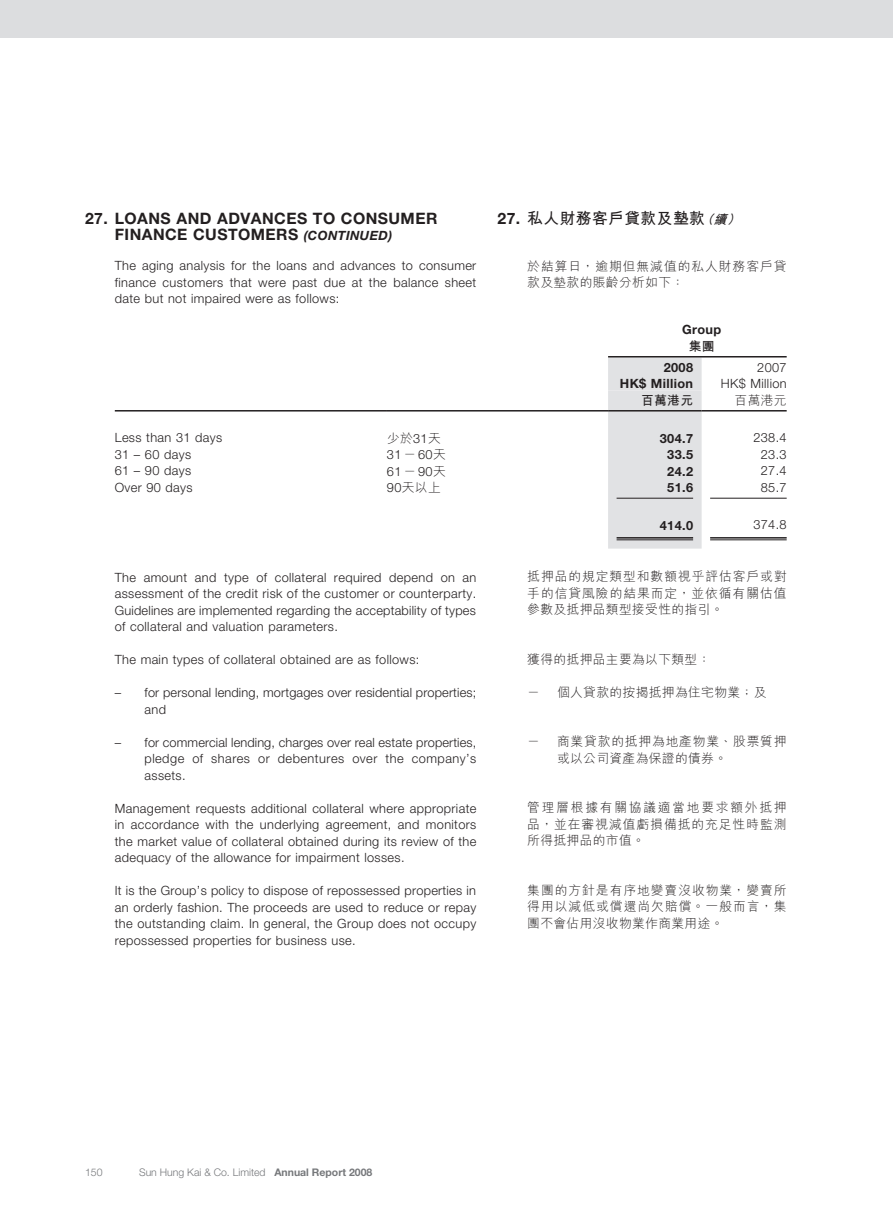
<style>
.page{position:relative;width:893px;height:1212px;background:#fff}
.page>*{position:absolute;margin:0;border:0;box-sizing:border-box;transform-origin:0 0}
._01_E_Heading_Body{font:700 15.75px "Helvetica Neue LT Std";letter-spacing:.03em;color:#231f20}
._001_C_Heading_Body{font:700 15.75px "M Hei HK";letter-spacing:.03em;color:#231f20}
._00_E_Body_Text{font:300 12.75px/16.5px "Helvetica Neue LT Std";letter-spacing:.03em;color:#231f20;text-align:justify}
._000_C_Body_Text{font:300 12.75px/16.5px "M Hei HK";letter-spacing:.075em;color:#231f20;text-align:justify}
._50_E_Table_Text{font:300 12.75px "Helvetica Neue LT Std";letter-spacing:.03em;color:#231f20}
._50_E_Table_Text-2{font:700 12.75px "Helvetica Neue LT Std";letter-spacing:.03em;color:#231f20}
._000_C_Body_Text-2{font:300 12.75px "M Hei HK";letter-spacing:.03em;color:#231f20}
._050_C_Table_Text{font:300 12.75px "Helvetica Neue LT Std";letter-spacing:.03em;color:#231f20}
._01_E_Heading_Body-2{font:italic 700 12.75px "Helvetica Neue LT Std";color:#231f20}
._050_C_Table_Text-2{font:300 12.75px "M Hei HK";color:#231f20}
._50_E_Table_Text-3{font:700 12.75px "M Hei HK";letter-spacing:.03em;color:#231f20}
._50_E_Table_Text-4{font:300 12.75px "M Hei HK";color:#231f20}
.t1{font:300 10.5px "Helvetica Neue LT Std";color:#76787b}
.s1{font-family:"Helvetica Neue LT Std"}
.s2{font-style:italic;font-size:12.75px}
.s3{font-family:"M Hei HK"}
.s4{font-weight:700}
</style>
<div class="page">
<div style="left:0;top:0;width:893px;height:37px;background:#dcdddf"></div>
<div style="left:608px;top:357px;width:94px;height:192px;background:#e1e2e4"></div>
<hr style="left:608px;top:356px;width:179px;height:1px;background:#231f20">
<hr style="left:115px;top:410px;width:272px;height:1px;background:#231f20">
<hr style="left:387px;top:410px;width:221px;height:1px;background:#231f20">
<hr style="left:608px;top:410px;width:94px;height:1px;background:#231f20">
<hr style="left:702px;top:410px;width:85px;height:1px;background:#231f20">
<hr style="left:617px;top:498px;width:76px;height:1px;background:#231f20">
<hr style="left:710px;top:498px;width:77px;height:1px;background:#231f20">
<hr style="left:617px;top:537px;width:76px;height:2px;background:#231f20">
<hr style="left:617px;top:540px;width:76px;height:1px;background:#231f20">
<hr style="left:710px;top:537px;width:77px;height:2px;background:#231f20">
<hr style="left:710px;top:540px;width:77px;height:1px;background:#231f20">
<p class="_01_E_Heading_Body" style="left:85px;top:208px;width:52px">27. LOANS</p>
<p class="_01_E_Heading_Body" style="left:177px;top:208px;width:13px">AND</p>
<p class="_01_E_Heading_Body" style="left:217px;top:208px;width:24px">ADVANCES</p>
<p class="_01_E_Heading_Body" style="left:313px;top:208px;width:53px">TO CONSUMER</p>
<p class="_01_E_Heading_Body" style="left:115px;top:225px;width:21px">FINANCE</p>
<p class="_01_E_Heading_Body" style="left:193px;top:225px;width:25px">CUSTOMERS</p>
<p class="_01_E_Heading_Body-2" style="left:304px;top:228px;width:24px">(CONTINUED</p>
<p class="_01_E_Heading_Body-2" style="left:388px;top:228px;width:5px">)</p>
<p class="_00_E_Body_Text" style="left:115px;top:257px;width:363px">The aging analysis for the loans and advances to consumer finance customers that were past due at the balance sheet date but not impaired were as follows:</p>
<p class="_001_C_Heading_Body" style="left:497px;top:207px;width:248px"><span class="s1">27.</span> 私人財務客戶貸款及墊款<span class="s2">（續）</span></p>
<p class="_000_C_Body_Text" style="left:527px;top:257px;width:261px">於結算日，逾期但無減值的私人財務客戶貸款及墊款的賬齡分析如下：</p>
<p class="_50_E_Table_Text-2" style="left:682px;top:322px;width:41px">GROUP</p>
<p class="_50_E_Table_Text-3" style="left:689px;top:337px;width:27px">集團</p>
<p class="_50_E_Table_Text-2" style="left:664px;top:359px;width:31px">2008</p>
<p class="_50_E_Table_Text" style="left:757px;top:359px;width:31px">2007</p>
<p class="_50_E_Table_Text-2" style="left:620px;top:376px;width:75px">HK$ MILLION</p>
<p class="_50_E_Table_Text" style="left:721px;top:376px;width:67px">HK$ Million</p>
<p class="_50_E_Table_Text-3" style="left:641px;top:391px;width:54px">百萬港元</p>
<p class="_50_E_Table_Text-4" style="left:735px;top:392px;width:54px">百萬港元</p>
<p class="_50_E_Table_Text" style="left:115px;top:430px;width:109px">Less than 31 days</p>
<p class="_050_C_Table_Text-2" style="left:387px;top:429px;width:55px">少於<span class="s1">31</span>天</p>
<p class="_50_E_Table_Text-2" style="left:660px;top:430px;width:35px">304.7</p>
<p class="_50_E_Table_Text" style="left:753px;top:430px;width:35px">238.4</p>
<p class="_50_E_Table_Text" style="left:115px;top:446px;width:78px">31 – 60 days</p>
<p class="_050_C_Table_Text" style="left:387px;top:447px;width:60px">31<span class="s3">－</span>60<span class="s3">天</span></p>
<p class="_50_E_Table_Text-2" style="left:667px;top:447px;width:27px">33.5</p>
<p class="_50_E_Table_Text" style="left:761px;top:446px;width:27px">23.3</p>
<p class="_50_E_Table_Text" style="left:115px;top:463px;width:78px">61 – 90 days</p>
<p class="_050_C_Table_Text" style="left:387px;top:464px;width:60px">61<span class="s3">－</span>90<span class="s3">天</span></p>
<p class="_50_E_Table_Text-2" style="left:667px;top:463px;width:27px">24.2</p>
<p class="_50_E_Table_Text" style="left:761px;top:463px;width:27px">27.4</p>
<p class="_50_E_Table_Text" style="left:115px;top:479px;width:79px">Over 90 days</p>
<p class="_050_C_Table_Text-2" style="left:387px;top:479px;width:55px"><span class="s1">90</span>天以上</p>
<p class="_50_E_Table_Text-2" style="left:667px;top:480px;width:27px">51.6</p>
<p class="_50_E_Table_Text" style="left:761px;top:479px;width:27px">85.7</p>
<p class="_50_E_Table_Text-2" style="left:660px;top:517px;width:35px">414.0</p>
<p class="_50_E_Table_Text" style="left:753px;top:517px;width:35px">374.8</p>
<p class="_00_E_Body_Text" style="left:115px;top:568px;width:363px">The amount and type of collateral required depend on an assessment of the credit risk of the customer or counterparty.<br>Guidelines are implemented regarding the acceptability of types of collateral and valuation parameters.</p>
<p class="_00_E_Body_Text" style="left:115px;top:651px;width:306px">The main types of collateral obtained are as follows:</p>
<p class="_00_E_Body_Text" style="left:145px;top:684px;width:333px;text-indent:-30px">– for personal lending, mortgages over residential properties; and</p>
<p class="_00_E_Body_Text" style="left:145px;top:733px;width:333px;text-indent:-30px">– for commercial lending, charges over real estate properties, pledge of shares or debentures over the company’s assets.</p>
<p class="_00_E_Body_Text" style="left:115px;top:799px;width:363px">Management requests additional collateral where appropriate in accordance with the underlying agreement, and monitors the market value of collateral obtained during its review of the adequacy of the allowance for impairment losses.</p>
<p class="_00_E_Body_Text" style="left:115px;top:882px;width:363px">It is the Group’s policy to dispose of repossessed properties in an orderly fashion. The proceeds are used to reduce or repay the outstanding claim. In general, the Group does not occupy repossessed properties for business use.</p>
<p class="_000_C_Body_Text" style="left:527px;top:568px;width:261px">抵押品的規定類型和數額視乎評估客戶或對手的信貸風險的結果而定，並依循有關估值參數及抵押品類型接受性的指引。</p>
<p class="_000_C_Body_Text-2" style="left:527px;top:650px;width:185px">獲得的抵押品主要為以下類型：</p>
<p class="_000_C_Body_Text" style="left:527px;top:683px;width:14px">－</p>
<p class="_000_C_Body_Text-2" style="left:557px;top:683px;width:211px">個人貸款的按揭抵押為住宅物業；及</p>
<p class="_000_C_Body_Text" style="left:527px;top:733px;width:14px">－</p>
<p class="_000_C_Body_Text" style="left:557px;top:733px;width:231px">商業貸款的抵押為地產物業、股票質押或以公司資產為保證的債券。</p>
<p class="_000_C_Body_Text" style="left:527px;top:799px;width:261px">管理層根據有關協議適當地要求額外抵押品，並在審視減值虧損備抵的充足性時監測所得抵押品的市值。</p>
<p class="_000_C_Body_Text" style="left:527px;top:881px;width:261px">集團的方針是有序地變賣沒收物業，變賣所得用以減低或償還尚欠賠償。一般而言，集團不會佔用沒收物業作商業用途。</p>
<p class="t1" style="left:85px;top:1166px;width:19px">150</p>
<p class="t1" style="left:139px;top:1166px;width:235px">Sun Hung Kai &amp; Co. Limited <span class="s4">ANNUAL REPORT 2008</span></p>
</div>
